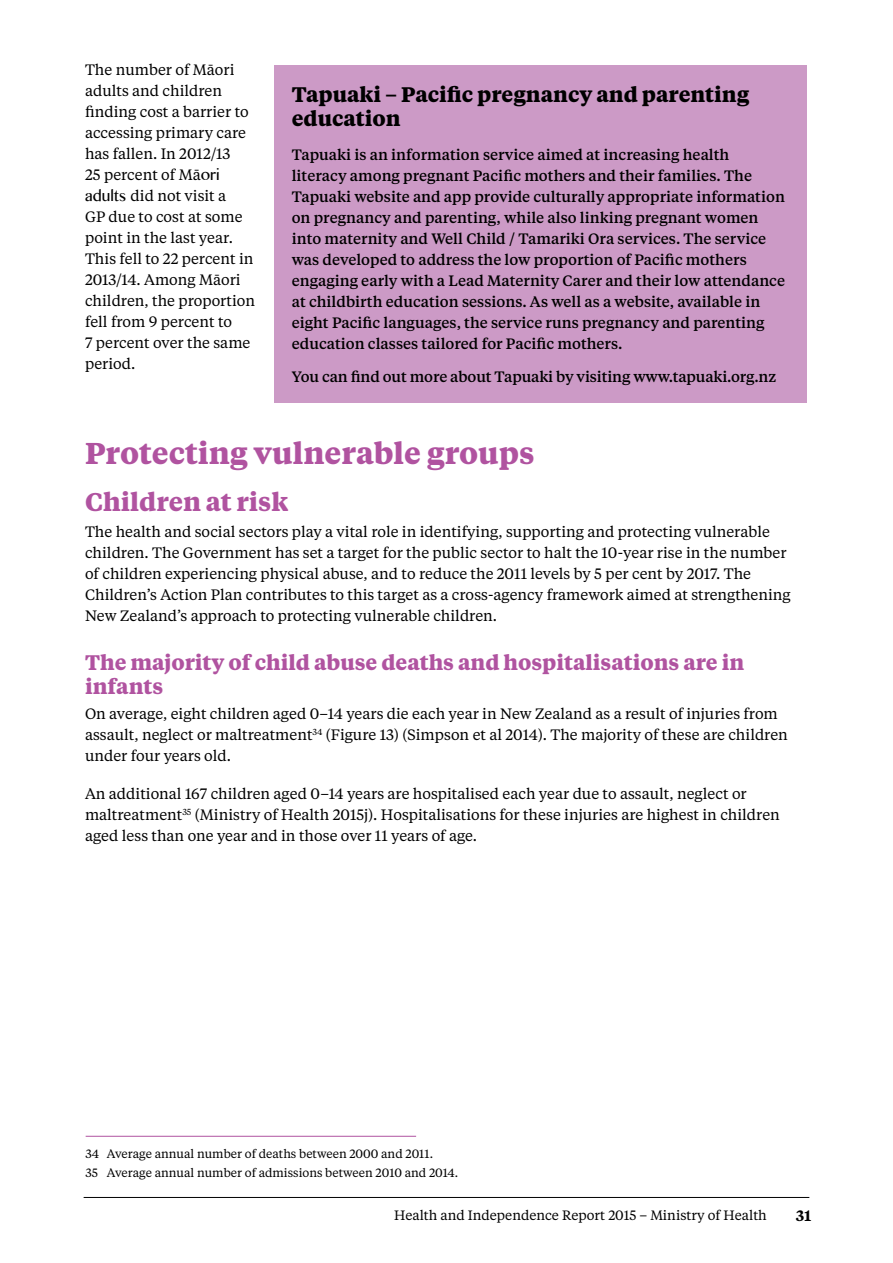
<style>
.page{position:relative;width:893px;height:1263px;background:#fff}
.page>*{position:absolute;margin:0;border:0;box-sizing:border-box;transform-origin:0 0}
.t1{font:700 30px "Tiempos Text";color:#b053a0}
.t2{font:700 25.5px "Tiempos Text";color:#b053a0}
.t3{font:700 21px/24px "Tiempos Text";color:#b053a0}
.t4{font:700 21px/24px "Tiempos Text";color:#000}
.t5{font:15px/21px "Tiempos Text";color:#000}
.t6{font:500 15px/21px "Tiempos Text";color:#000}
.t7{font:600 15px "Tiempos Text";color:#000}
.t8{font:13.5px "Tiempos Text";color:#000}
.t9{font:12px/19.2px "Tiempos Text";color:#000}
.s1{font-family:"Oriya MN"}
</style>
<div class="page">
<hr style="left:84px;top:1197px;width:725px;height:1px;background:#000">
<div style="left:274px;top:65px;width:532px;height:338px;background:#cc9ac6"></div>
<hr style="left:86px;top:1136px;width:330px;height:1px;background:#b053a0">
<p class="t5" style="left:85px;top:59px;width:172px">The number of Māori adults and children finding cost a barrier to accessing primary care has fallen. In 2012/13<br>25 percent of Mā<span class="s1">ori adults</span> did not visit a<br>GP due to cost at some point in the last year.<br>This fell to 22 percent in<br>2013/14. Among Māori children, the proportion fell from 9 percent to<br>7 percent over the same period.</p>
<h3 class="t4" style="left:292px;top:81px;width:459px">Tapuaki – Pacific pregnancy and parenting education</h3>
<p class="t6" style="left:292px;top:143px;width:495px">Tapuaki is an information service aimed at increasing health literacy among pregnant Pacific mothers and their families. The Tapuaki website and app provide culturally appropriate information on pregnancy and parenting, while also linking pregnant women into maternity and Well Child / Tamariki Ora services. The service was developed to address the low proportion of Pacific mothers engaging early with a Lead Maternity Carer and their low attendance at childbirth education sessions. As well as a website, available in eight Pacific languages, the service runs pregnancy and parenting education classes tailored for Pacific mothers.</p>
<p class="t6" style="left:292px;top:366px;width:486px">You can find out more about Tapuaki by visiting www.tapuaki.org.nz</p>
<h1 class="t1" style="left:85px;top:432px;width:451px">Protecting vulnerable groups</h1>
<h2 class="t2" style="left:85px;top:484px;width:205px">Children at risk</h2>
<p class="t5" style="left:85px;top:520px;width:707px">The health and social sectors play a vital role in identifying, supporting and protecting vulnerable children. The Government has set a target for the public sector to halt the 10-year rise in the number of children experiencing physical abuse, and to reduce the 2011 levels by 5 per cent by 2017. The Children’s Action Plan contributes to this target as a cross-agency framework aimed at strengthening New Zealand’s approach to protecting vulnerable children.</p>
<h3 class="t3" style="left:85px;top:649px;width:661px">The majority of child abuse deaths and hospitalisations are in infants</h3>
<p class="t5" style="left:85px;top:703px;width:704px">On average, eight children aged 0–14 years die each year in New Zealand as a result of injuries from assault, neglect or maltreatment<sup>34</sup> (Figure 13) (Simpson et al 2014). The majority of these are children under four years old.</p>
<p class="t5" style="left:85px;top:783px;width:696px">An additional 167 children aged 0–14 years are hospitalised each year due to assault, neglect or maltreatment<sup>35</sup> (Ministry of Health 2015j). Hospitalisations for these injuries are highest in children aged less than one year and in those over 11 years of age.</p>
<p class="t9" style="left:86px;top:1143px;width:374px">34 Average annual number of deaths between 2000 and 2011.<br>35 Average annual number of admissions between 2010 and 2014.</p>
<p class="t8" style="left:394px;top:1206px;width:374px">Health and Independence Report 2015 – Ministry of Health</p>
<p class="t7" style="left:796px;top:1205px;width:17px">31</p>
</div>
